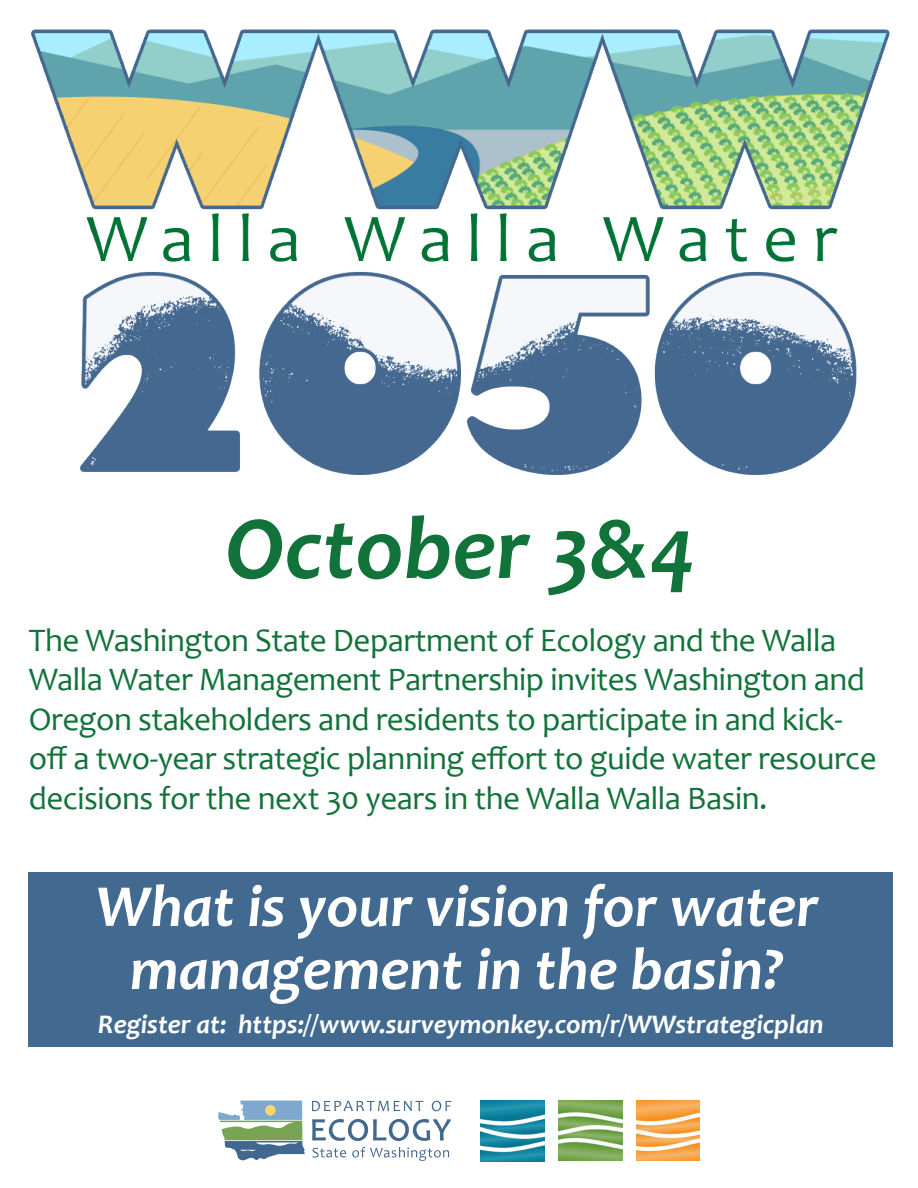
<style>
.page{position:relative;width:918px;height:1188px;background:#fff}
.page>*{position:absolute;margin:0;border:0;box-sizing:border-box;transform-origin:0 0}
.t1{font:italic 700 90px "Candara";color:#11723a}
.t2{font:italic 700 60px/63px "Candara";color:#fff;text-align:center}
.t3{font:33px/39.6px "Candara";letter-spacing:-.015em;color:#11723a}
.t4{font:italic 700 27px "Candara";color:#fff}
</style>
<div class="page">
<img style="left:31px;top:29px;width:859px;height:446px">
<svg style="left:312px;top:1101px;width:139px;height:10px"></svg>
<svg style="left:312px;top:1147px;width:137px;height:14px"></svg>
<svg style="left:312px;top:1119px;width:139px;height:22px"></svg>
<svg style="left:218px;top:1101px;width:87px;height:59px"></svg>
<img style="left:481px;top:1101px;width:64px;height:60px">
<img style="left:559px;top:1101px;width:64px;height:60px">
<img style="left:636px;top:1101px;width:64px;height:60px">
<div style="left:29px;top:872px;width:864px;height:175px;background:#426a90"></div>
<p class="t1" style="left:226px;top:492px;width:471px">October 3&amp;4</p>
<p class="t3" style="left:29px;top:620px;width:849px">The Washington State Department of Ecology and the Walla Walla Water Management Partnership invites Washington and Oregon stakeholders and residents to participate in and kick&shy;off a two-year strategic planning effort to guide water resource decisions for the next 30 years in the Walla Walla Basin.</p>
<p class="t2" style="left:96px;top:874px;width:724px">What is your vision for water management in the basin?</p>
<p class="t4" style="left:98px;top:1007px;width:727px">Register at: https://www.surveymonkey.com/r/WWstrategicplan</p>
</div>
